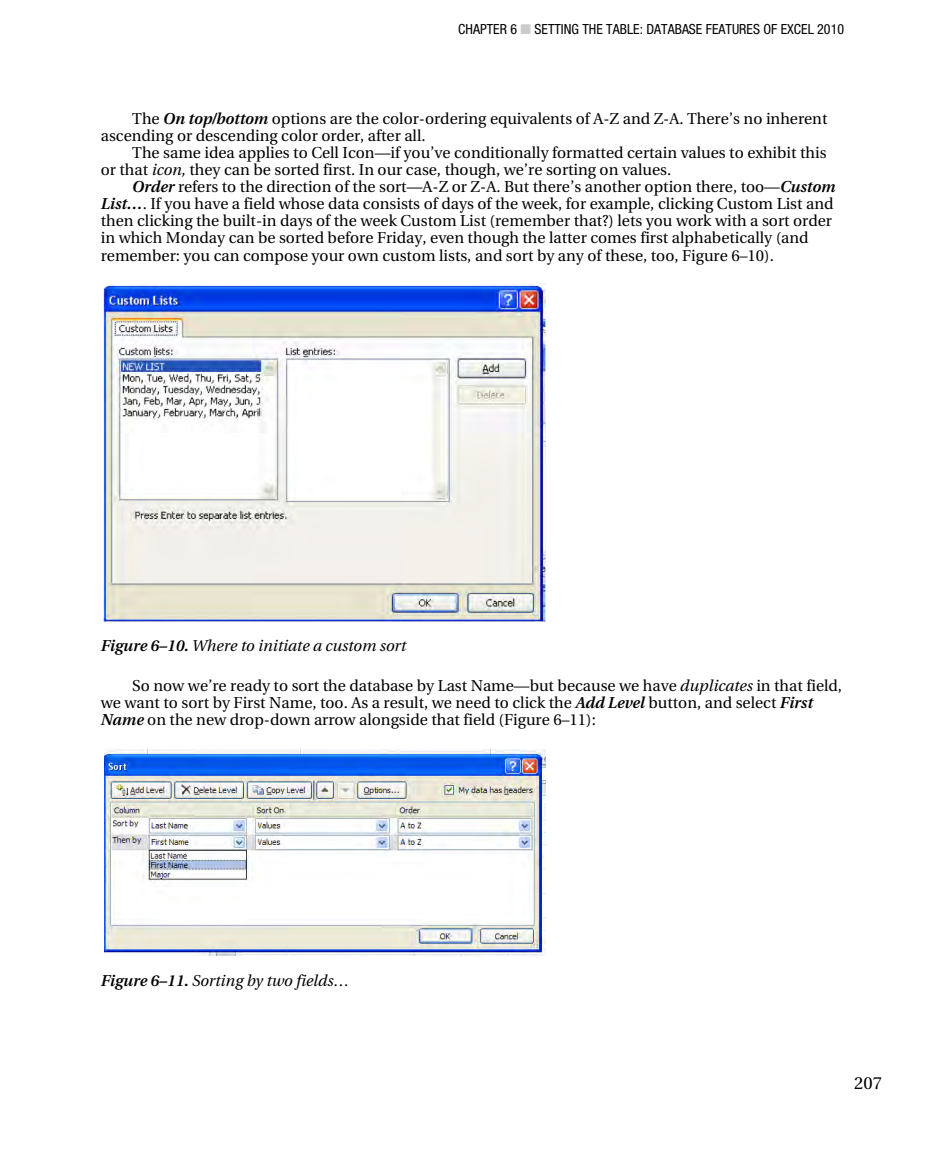
<style>
.page{position:relative;width:945px;height:1166px;background:#fff}
.page>*{position:absolute;margin:0;border:0;box-sizing:border-box;transform-origin:0 0}
.t1{font:17.5px "Utopia";color:#000}
.t2{font:15.75px/17.2px "Utopia";color:#000}
.t3{font:italic 15.75px "Utopia";color:#000}
.t4{font:condensed 14px "Helvetica Neue";color:#000}
.s1{color:#cbcbcb}
.s2{font-weight:600;font-style:italic}
.s3{font-style:italic}
.s4{font-weight:600}
</style>
<div class="page">
<img style="left:103px;top:284px;width:443px;height:337px">
<img style="left:104px;top:749px;width:441px;height:206px">
<p class="t4" style="left:458px;top:24px;width:387px">CHAPTER 6 <span class="s1">■</span> SETTING THE TABLE: DATABASE FEATURES OF EXCEL 2010</p>
<p class="t2" style="left:132px;top:111px;width:697px">The <span class="s2">On top/bottom</span> options are the color-ordering equivalents of A-Z and Z-A. There’s no inherent</p>
<p class="t2" style="left:101px;top:129px;width:326px">ascending or descending color order, after all.</p>
<p class="t2" style="left:132px;top:146px;width:696px">The same idea applies to Cell Icon—if you’ve conditionally formatted certain values to exhibit this</p>
<p class="t2" style="left:101px;top:163px;width:572px">or that <span class="s3">icon,</span> they can be sorted first. In our case, though, we’re sorting on values.</p>
<p class="t2" style="left:132px;top:180px;width:705px"><span class="s2">Order</span> refers to the direction of the sort—A-Z or Z-A. But there’s another option there, too—<span class="s2">Custom</span></p>
<p class="t2" style="left:101px;top:197px;width:734px"><span class="s2">List…</span>. If you have a field whose data consists of days of the week, for example, clicking Custom List and</p>
<p class="t2" style="left:101px;top:214px;width:733px">then clicking the built-in days of the week Custom List (remember that?) lets you work with a sort order</p>
<p class="t2" style="left:101px;top:231px;width:709px">in which Monday can be sorted before Friday, even though the latter comes first alphabetically (and</p>
<p class="t2" style="left:101px;top:248px;width:675px">remember: you can compose your own custom lists, and sort by any of these, too, Figure 6–10).</p>
<p class="t3" style="left:101px;top:639px;width:307px"><span class="s4">Figure 6–10.</span> Where to initiate a custom sort</p>
<p class="t2" style="left:101px;top:678px;width:743px;text-indent:31px">So now we’re ready to sort the database by Last Name—but because we have <span class="s3">duplicates</span> in that field, we want to sort by First Name, too. As a result, we need to click the <span class="s2">Add Level</span> button, and select <span class="s2">First<br>Name</span> on the new drop-down arrow alongside that field (Figure 6–11):</p>
<p class="t3" style="left:101px;top:974px;width:250px"><span class="s4">Figure 6–11.</span> Sorting by two fields…</p>
<p class="t1" style="left:854px;top:1076px;width:29px">207</p>
</div>
